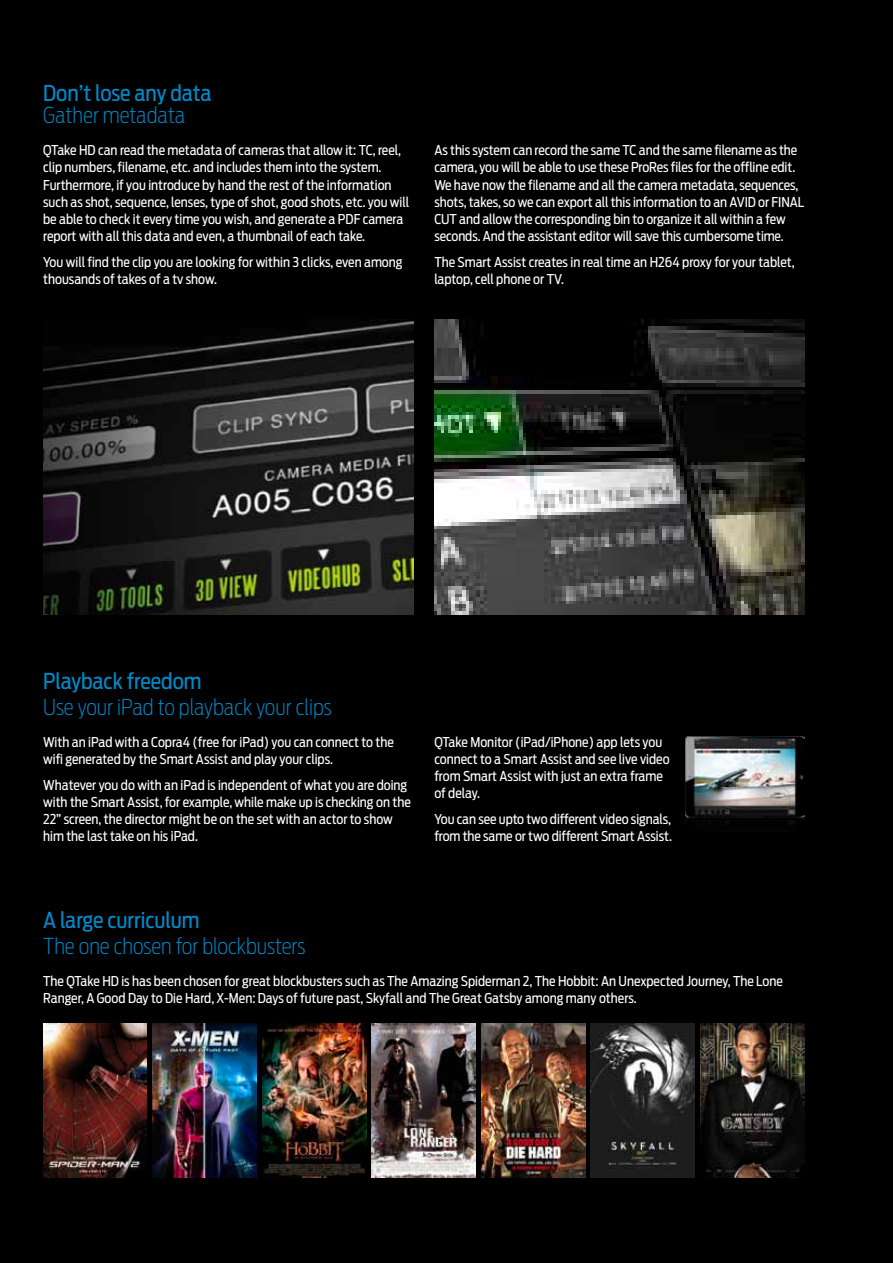
<style>
.page{position:relative;width:893px;height:1263px;background:#fff}
.page>*{position:absolute;margin:0;border:0;box-sizing:border-box;transform-origin:0 0}
.t1{font:200 21.75px "Antenna Cond";color:#008ac9}
.t2{font:21.75px "Antenna Cond";color:#008ac9}
.t3{font:13.5px/17.2px "Antenna Cond";color:#fff}
</style>
<div class="page">
<div style="left:1px;top:0;width:892px;height:1262px;background:#000"></div>
<img style="left:43px;top:1024px;width:104px;height:153px">
<img style="left:262px;top:1024px;width:104px;height:153px">
<img style="left:481px;top:1024px;width:104px;height:153px">
<img style="left:372px;top:1024px;width:104px;height:153px">
<img style="left:153px;top:1024px;width:103px;height:153px">
<img style="left:591px;top:1024px;width:104px;height:153px">
<img style="left:700px;top:1024px;width:104px;height:153px">
<img style="left:43px;top:320px;width:370px;height:295px">
<img style="left:434px;top:320px;width:370px;height:295px">
<img style="left:686px;top:736px;width:119px;height:88px">
<h1 class="t2" style="left:43px;top:80px;width:170px">Don’t lose any data</h1>
<h1 class="t1" style="left:43px;top:103px;width:144px">Gather metadata</h1>
<p class="t3" style="left:43px;top:142px;width:368px">QTake HD can read the metadata of cameras that allow it: TC, reel, clip numbers, filename, etc. and includes them into the system.<br>Furthermore, if you introduce by hand the rest of the information such as shot, sequence, lenses, type of shot, good shots, etc. you will be able to check it every time you wish, and generate a PDF camera report with all this data and even, a thumbnail of each take.</p>
<p class="t3" style="left:43px;top:254px;width:361px">You will find the clip you are looking for within 3 clicks, even among thousands of takes of a tv show.</p>
<p class="t3" style="left:434px;top:142px;width:371px">As this system can record the same TC and the same filename as the camera, you will be able to use these ProRes files for the offline edit.<br>We have now the filename and all the camera metadata, sequences, shots, takes, so we can export all this information to an AVID or FINAL CUT and allow the corresponding bin to organize it all within a few seconds. And the assistant editor will save this cumbersome time.</p>
<p class="t3" style="left:434px;top:254px;width:362px">The Smart Assist creates in real time an H264 proxy for your tablet, laptop, cell phone or TV.</p>
<h1 class="t2" style="left:43px;top:668px;width:160px">Playback freedom</h1>
<h1 class="t1" style="left:43px;top:694px;width:290px">Use your iPad to playback your clips</h1>
<p class="t3" style="left:43px;top:733px;width:352px">With an iPad with a Copra4 (free for iPad) you can connect to the wifi generated by the Smart Assist and play your clips.</p>
<p class="t3" style="left:43px;top:776px;width:369px">Whatever you do with an iPad is independent of what you are doing with the Smart Assist, for example, while make up is checking on the 22” screen, the director might be on the set with an actor to show him the last take on his iPad.</p>
<p class="t3" style="left:434px;top:733px;width:237px">QTake Monitor (iPad/iPhone) app lets you connect to a Smart Assist and see live video from Smart Assist with just an extra frame of delay.</p>
<p class="t3" style="left:434px;top:810px;width:239px">You can see upto two different video signals, from the same or two different Smart Assist.</p>
<h1 class="t2" style="left:43px;top:907px;width:158px">A large curriculum</h1>
<h1 class="t1" style="left:43px;top:933px;width:264px">The one chosen for blockbusters</h1>
<p class="t3" style="left:43px;top:972px;width:741px">The QTake HD is has been chosen for great blockbusters such as The Amazing Spiderman 2, The Hobbit: An Unexpected Journey, The Lone<br>Ranger, A Good Day to Die Hard, X-Men: Days of future past, Skyfall and The Great Gatsby among many others.</p>
</div>
